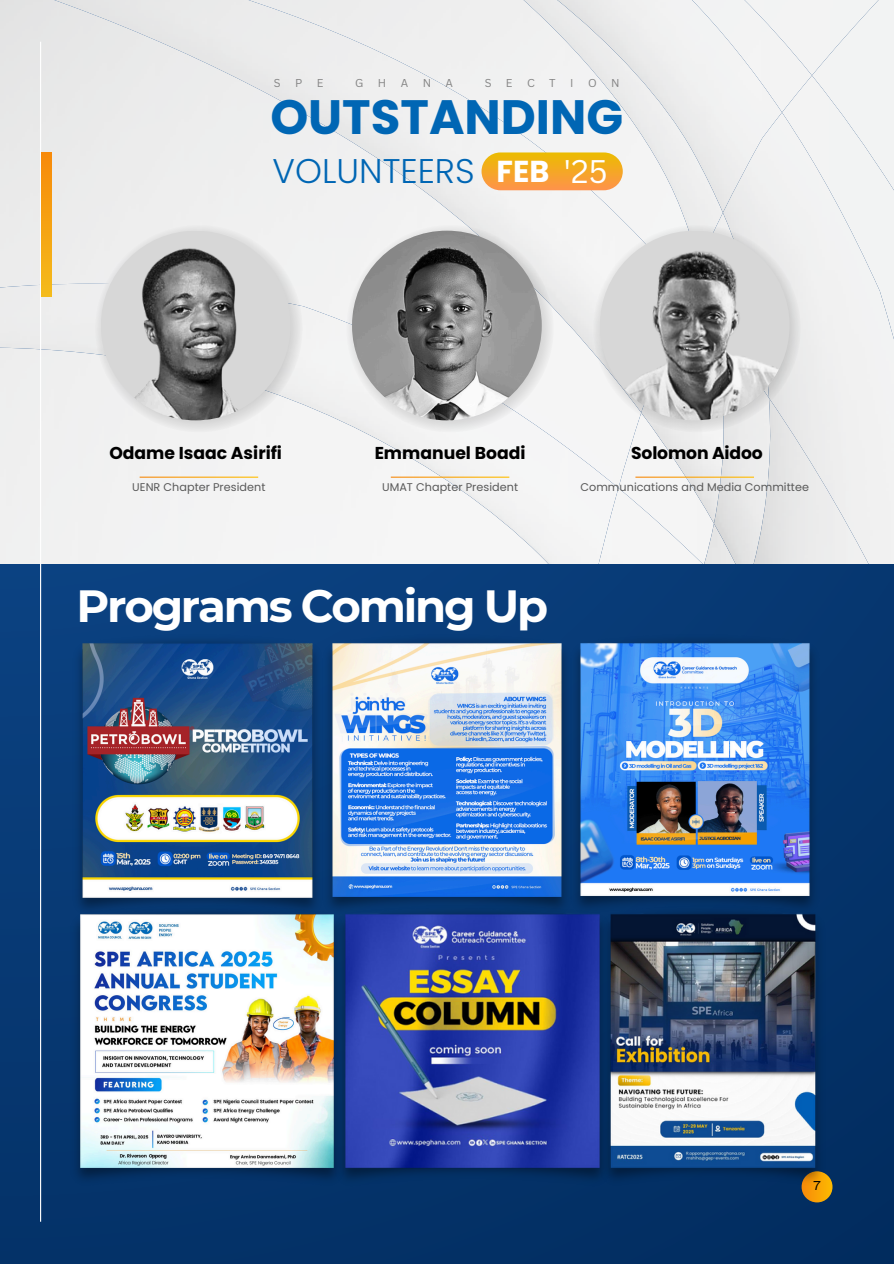
<style>
.page{position:relative;width:894px;height:1264px;background:#fff}
.page>*{position:absolute;margin:0;border:0;box-sizing:border-box;transform-origin:0 0}
.t1{font:700 48.15px "Poppins";color:#0066b4}
.t2{font:700 45px "Montserrat";letter-spacing:-.05em;color:#fff}
.t3{font:300 34.2px "Poppins";color:#0066b4}
.t4{font:700 30.3px "Poppins";color:#fff}
.t5{font:700 17.25px "Poppins";color:#000}
.t6{font:12.45px "Helvetica Now Text";color:#000}
.t7{font:11.25px "Poppins";letter-spacing:.005em;color:#595959}
.t8{font:11.1px "Canva Sans";color:#848484}
.s1{font-family:"Canva Sans";font-weight:400;font-size:31.8px}
</style>
<div class="page">
<div style="left:0;top:0;width:893px;height:1263px;background:linear-gradient(to right,#083b76,#053369)"></div>
<img style="left:0;top:0;width:881px;height:488px">
<img style="left:641px;top:432px;width:58px;height:56px">
<div style="left:44px;top:0;width:548px;height:284px;background:#ededee"></div>
<div style="left:811px;top:75px;width:82px;height:37px;background:#f2f3f3"></div>
<div style="left:781px;top:0;width:30px;height:112px;background:#f3f3f3"></div>
<img style="left:699px;top:432px;width:14px;height:131px">
<div style="left:519px;top:0;width:203px;height:263px;background:#f2f2f3"></div>
<img style="left:713px;top:432px;width:9px;height:131px">
<img style="left:722px;top:112px;width:171px;height:451px">
<img style="left:552px;top:0;width:229px;height:213px">
<img style="left:747px;top:398px;width:146px;height:165px">
<div style="left:618px;top:488px;width:85px;height:75px;background:#f5f5f5"></div>
<div style="left:0;top:284px;width:618px;height:279px;background:#f3f3f3"></div>
<hr style="left:40px;top:42px;width:1px;height:1179px;background:#fff">
<svg style="left:41px;top:153px;width:11px;height:143px"></svg>
<svg style="left:94px;top:224px;width:209px;height:208px"></svg>
<img style="left:101px;top:231px;width:189px;height:189px;border-radius:50%">
<hr style="left:140px;top:476px;width:118px;height:2px;background:#fff">
<div style="left:481px;top:152px;width:141px;height:38px;background:linear-gradient(to bottom,#ebbd00,#fe9448);border-radius:19px"></div>
<svg style="left:592px;top:224px;width:208px;height:208px"></svg>
<img style="left:599px;top:231px;width:190px;height:189px;border-radius:50%">
<hr style="left:635px;top:476px;width:118px;height:2px;background:#fff">
<svg style="left:801px;top:1171px;width:31px;height:31px"></svg>
<svg style="left:345px;top:224px;width:209px;height:208px"></svg>
<img style="left:352px;top:231px;width:189px;height:189px;border-radius:50%">
<hr style="left:390px;top:476px;width:119px;height:2px;background:#fff">
<img style="left:577px;top:634px;width:248px;height:267px">
<img style="left:351px;top:901px;width:245px;height:289px">
<img style="left:328px;top:630px;width:249px;height:289px">
<img style="left:62px;top:901px;width:289px;height:289px">
<img style="left:596px;top:901px;width:233px;height:289px">
<img style="left:66px;top:630px;width:262px;height:290px">
<p class="t8" style="left:274px;top:75px;width:8px">S</p>
<p class="t8" style="left:295px;top:75px;width:9px">P</p>
<p class="t8" style="left:317px;top:75px;width:8px">E</p>
<p class="t8" style="left:355px;top:75px;width:10px">G</p>
<p class="t8" style="left:378px;top:75px;width:10px">H</p>
<p class="t8" style="left:400px;top:75px;width:9px">A</p>
<p class="t8" style="left:422px;top:75px;width:10px">N</p>
<p class="t8" style="left:445px;top:75px;width:9px">A</p>
<p class="t8" style="left:484px;top:75px;width:8px">S</p>
<p class="t8" style="left:506px;top:75px;width:8px">E</p>
<p class="t8" style="left:527px;top:75px;width:9px">C</p>
<p class="t8" style="left:549px;top:75px;width:8px">T</p>
<p class="t8" style="left:570px;top:75px;width:5px">I</p>
<p class="t8" style="left:588px;top:75px;width:10px">O</p>
<p class="t8" style="left:611px;top:75px;width:10px">N</p>
<h1 class="t1" style="left:270px;top:84px;width:354px">OUTSTANDING</h1>
<h3 class="t3" style="left:272px;top:147px;width:203px">VOLUNTEERS</h3>
<h4 class="t4" style="left:496px;top:150px;width:112px">FEB <span class="s1">'25</span></h4>
<p class="t5" style="left:109px;top:441px;width:174px">Odame Isaac Asirifi</p>
<p class="t7" style="left:132px;top:479px;width:135px">UENR Chapter President</p>
<h6 class="t5" style="left:374px;top:441px;width:152px">Emmanuel Boadi</h6>
<p class="t7" style="left:382px;top:479px;width:137px">UMAT Chapter President</p>
<p class="t5" style="left:631px;top:441px;width:133px">Solomon Aidoo</p>
<h6 class="t7" style="left:580px;top:479px;width:230px">Communications and Media Committee</h6>
<p class="t2" style="left:77px;top:578px;width:473px">Programs Coming Up</p>
<p class="t6" style="left:812px;top:1176px;width:9px">7</p>
</div>
